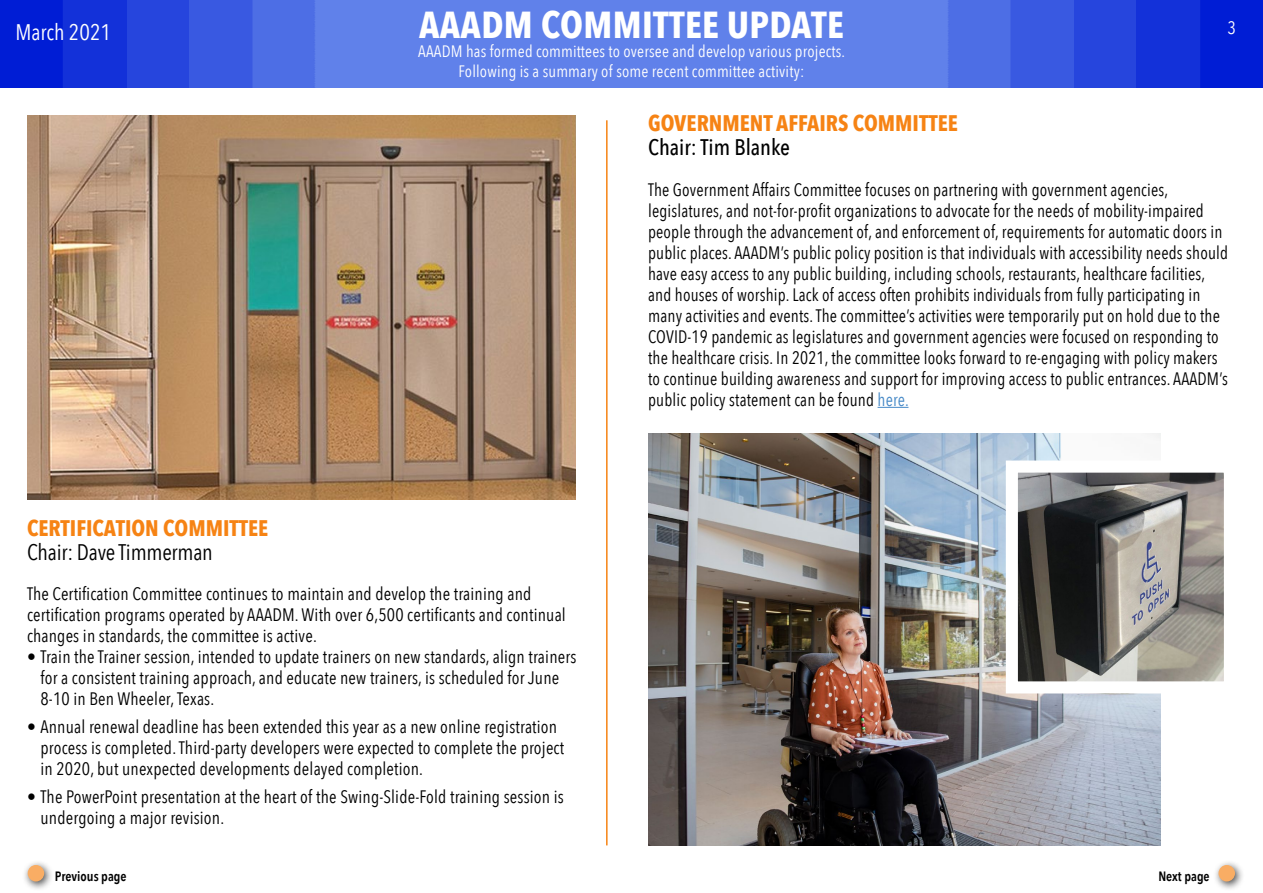
<style>
.page{position:relative;width:1263px;height:893px;background:#fff}
.page>*{position:absolute;margin:0;border:0;box-sizing:border-box;transform-origin:0 0}
.t1{font:700 37.5px "Avenir Next Condensed";letter-spacing:.01em;color:#fff}
.t2{font:700 22.5px "Avenir Next Condensed";color:#f68314}
.t3{font:22.5px "Avenir Next Condensed";letter-spacing:-.01em;color:#000}
.t4{font:500 22.5px "Avenir Next Condensed";color:#000}
.t5{font:22.5px "Avenir Next Condensed";color:#fff}
.t6{font:18px/21px "Avenir Next Condensed";letter-spacing:.01em;color:#000;scale:.95 1}
.t7{font:18px/21px "Avenir Next Condensed";letter-spacing:.01em;color:#000}
.t8{font:18px "Avenir Next Condensed";color:#fff}
.t9{font:16.5px/19.5px "Avenir Next Condensed";letter-spacing:.01em;color:#fff;text-align:center}
.t10{font:600 13.5px "Avenir Next Condensed";color:#000}
.s1{color:#4689c7}
</style>
<div class="page">
<img style="left:899px;top:0;width:364px;height:88px">
<img style="left:0;top:0;width:370px;height:88px">
<div style="left:370px;top:0;width:529px;height:88px;background:#6081ea"></div>
<div style="left:1213px;top:859px;width:32px;height:32px;background:#000;opacity:.75"></div>
<div style="left:1218px;top:865px;width:17px;height:16px;background:#f9ad64;border-radius:50%"></div>
<hr style="left:877px;top:407px;width:31px;height:1px;background:#4689c7">
<img style="left:648px;top:434px;width:513px;height:411px">
<img style="left:1019px;top:474px;width:204px;height:206px">
<div style="left:1006px;top:461px;width:230px;height:232px;border:12px solid #fff"></div>
<hr style="left:606px;top:120px;width:2px;height:725px;background:#f68314">
<div style="left:22px;top:859px;width:32px;height:32px;background:#000;opacity:.75"></div>
<div style="left:28px;top:865px;width:16px;height:16px;background:#f9ad64;border-radius:50%"></div>
<img style="left:27px;top:115px;width:548px;height:385px">
<h1 class="t1" style="left:419px;top:1px;width:426px">AAADM COMMITTEE UPDATE</h1>
<p class="t9" style="left:418px;top:41px;width:428px">AAADM has formed committees to oversee and develop various projects.<br>Following is a summary of some recent committee activity:</p>
<p class="t5" style="left:15px;top:13px;width:97px">March 2021</p>
<p class="t8" style="left:1227px;top:13px;width:10px">3</p>
<p class="t2" style="left:27px;top:514px;width:243px">CERTIFICATION COMMITTEE</p>
<p class="t3" style="left:27px;top:532px;width:187px">Chair: Dave Timmerman</p>
<p class="t7" style="left:27px;top:582px;width:540px">The Certification Committee continues to maintain and develop the training and certification programs operated by AAADM. With over 6,500 certificants and continual changes in standards, the committee is active.</p>
<p class="t7" style="left:40px;top:645px;width:537px;text-indent:-13px">• Train the Trainer session, intended to update trainers on new standards, align trainers for a consistent training approach, and educate new trainers, is scheduled for June<br>8-10 in Ben Wheeler, Texas.</p>
<p class="t7" style="left:40px;top:715px;width:525px;text-indent:-13px">• Annual renewal deadline has been extended this year as a new online registration process is completed. Third-party developers were expected to complete the project in 2020, but unexpected developments delayed completion.</p>
<p class="t7" style="left:40px;top:785px;width:525px;text-indent:-13px">• The PowerPoint presentation at the heart of the Swing-Slide-Fold training session is undergoing a major revision.</p>
<p class="t10" style="left:55px;top:864px;width:73px">Previous page</p>
<p class="t2" style="left:648px;top:110px;width:311px">GOVERNMENT AFFAIRS COMMITTEE</p>
<p class="t4" style="left:648px;top:134px;width:144px">Chair: Tim Blanke</p>
<p class="t6" style="left:648px;top:178px;width:612px">The Government Affairs Committee focuses on partnering with government agencies, legislatures, and not-for-profit organizations to advocate for the needs of mobility-impaired people through the advancement of, and enforcement of, requirements for automatic doors in public places. AAADM’s public policy position is that individuals with accessibility needs should have easy access to any public building, including schools, restaurants, healthcare facilities, and houses of worship. Lack of access often prohibits individuals from fully participating in many activities and events. The committee’s activities were temporarily put on hold due to the COVID-19 pandemic as legislatures and government agencies were focused on responding to the healthcare crisis. In 2021, the committee looks forward to re-engaging with policy makers to continue building awareness and support for improving access to public entrances. AAADM’s public policy statement can be found <span class="s1">here.</span></p>
<p class="t10" style="left:1158px;top:864px;width:53px">Next page</p>
</div>
